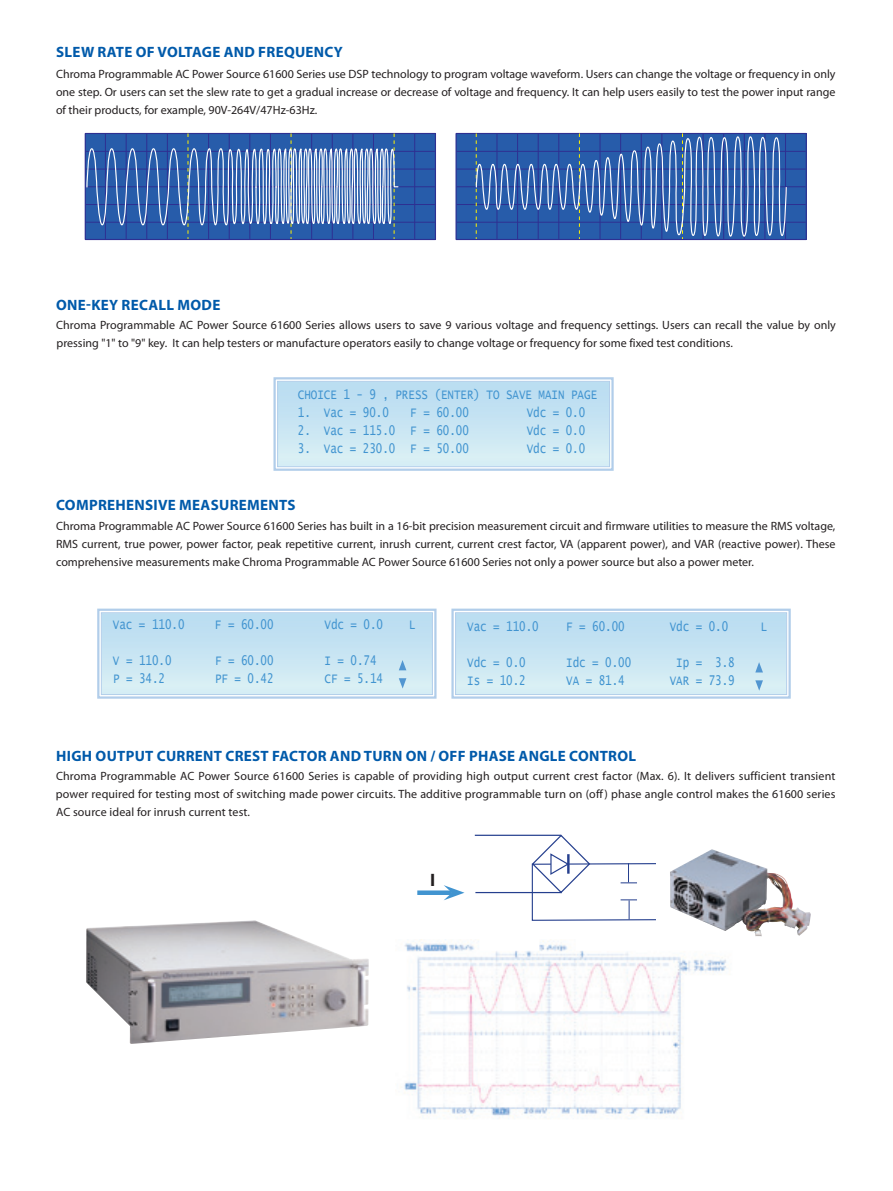
<style>
.page{position:relative;width:893px;height:1191px;background:#fff}
.page>*{position:absolute;margin:0;border:0;box-sizing:border-box;transform-origin:0 0}
.t1{font:700 18px "Myriad Pro";color:#231f20}
.t2{font:700 15px "Myriad Pro";letter-spacing:.02em;color:#015aaa}
.t3{font:13.5px "Lucida Console";color:#4194d0;scale:.8 1}
.t4{font:12px/18px "Myriad Pro";color:#231f20;text-align:justify}
</style>
<div class="page">
<img style="left:404px;top:939px;width:323px;height:180px">
<hr style="left:475px;top:834px;width:86px;height:2px;background:#253f8e">
<hr style="left:475px;top:892px;width:87px;height:1px;background:#253f8e">
<svg style="left:531px;top:834px;width:125px;height:87px"></svg>
<div style="left:656px;top:837px;width:163px;height:108px;background:#fff"></div>
<img style="left:670px;top:849px;width:141px;height:87px">
<div style="left:417px;top:890px;width:35px;height:5px;background:#4194d0"></div>
<svg style="left:444px;top:885px;width:20px;height:15px"></svg>
<img style="left:86px;top:920px;width:283px;height:124px">
<svg style="left:273px;top:377px;width:341px;height:94px;background:#c9e4f2"></svg>
<div style="left:277px;top:381px;width:333px;height:86px;border:1px solid #7daddc"></div>
<div style="left:85px;top:133px;width:350px;height:106px;background:#275caa"></div>
<hr style="left:86px;top:151px;width:349px;height:1px;background:#2e3092">
<hr style="left:86px;top:169px;width:349px;height:1px;background:#2e3092">
<hr style="left:86px;top:186px;width:349px;height:1px;background:#2e3092">
<hr style="left:86px;top:204px;width:349px;height:1px;background:#2e3092">
<hr style="left:86px;top:222px;width:349px;height:1px;background:#2e3092">
<hr style="left:414px;top:133px;width:1px;height:106px;background:#2e3092">
<svg style="left:86px;top:133px;width:313px;height:107px"></svg>
<div style="left:456px;top:133px;width:350px;height:106px;background:#275caa"></div>
<div style="left:455px;top:133px;width:352px;height:107px;border:1px solid #2e3092"></div>
<hr style="left:457px;top:151px;width:349px;height:1px;background:#2e3092">
<hr style="left:457px;top:169px;width:349px;height:1px;background:#2e3092">
<hr style="left:457px;top:186px;width:349px;height:1px;background:#2e3092">
<hr style="left:457px;top:204px;width:349px;height:1px;background:#2e3092">
<hr style="left:457px;top:222px;width:349px;height:1px;background:#2e3092">
<svg style="left:475px;top:133px;width:312px;height:106px"></svg>
<svg style="left:97px;top:608px;width:340px;height:91px;background:#c8e4f2"></svg>
<svg style="left:451px;top:608px;width:340px;height:91px;background:#c8e4f2"></svg>
<p class="t2" style="left:56px;top:42px;width:288px">SLEW RATE OF VOLTAGE AND FREQUENCY</p>
<p class="t4" style="left:56px;top:65px;width:781px">Chroma Programmable AC Power Source 61600 Series use DSP technology to program voltage waveform. Users can change the voltage or frequency in only one step. Or users can set the slew rate to get a gradual increase or decrease of voltage and frequency. It can help users easily to test the power input range of their products, for example, 90V-264V/47Hz-63Hz.</p>
<p class="t2" style="left:56px;top:295px;width:166px">ONE-KEY RECALL MODE</p>
<p class="t4" style="left:56px;top:316px;width:781px">Chroma Programmable AC Power Source 61600 Series allows users to save 9 various voltage and frequency settings. Users can recall the value by only pressing "1" to "9" key. It can help testers or manufacture operators easily to change voltage or frequency for some fixed test conditions.</p>
<p class="t3" style="left:298px;top:389px;width:376px">CHOICE 1 - 9 , PRESS (ENTER) TO SAVE MAIN PAGE</p>
<p class="t3" style="left:298px;top:407px;width:115px">1. Vac = 90.0</p>
<p class="t3" style="left:410px;top:407px;width:75px">F = 60.00</p>
<p class="t3" style="left:527px;top:407px;width:75px">Vdc = 0.0</p>
<p class="t3" style="left:298px;top:425px;width:215px">2. Vac = 115.0 F = 60.00</p>
<p class="t3" style="left:527px;top:425px;width:75px">Vdc = 0.0</p>
<p class="t3" style="left:298px;top:443px;width:215px">3. Vac = 230.0 F = 50.00</p>
<p class="t3" style="left:527px;top:443px;width:75px">Vdc = 0.0</p>
<p class="t2" style="left:56px;top:495px;width:241px">COMPREHENSIVE MEASUREMENTS</p>
<p class="t4" style="left:56px;top:516px;width:781px">Chroma Programmable AC Power Source 61600 Series has built in a 16-bit precision measurement circuit and firmware utilities to measure the RMS voltage, RMS current, true power, power factor, peak repetitive current, inrush current, current crest factor, VA (apparent power), and VAR (reactive power). These comprehensive measurements make Chroma Programmable AC Power Source 61600 Series not only a power source but also a power meter.</p>
<p class="t3" style="left:113px;top:618px;width:91px">Vac = 110.0</p>
<p class="t3" style="left:215px;top:618px;width:75px">F = 60.00</p>
<p class="t3" style="left:324px;top:618px;width:75px">Vdc = 0.0</p>
<p class="t3" style="left:409px;top:618px;width:10px">L</p>
<p class="t3" style="left:113px;top:654px;width:75px">V = 110.0</p>
<p class="t3" style="left:215px;top:654px;width:75px">F = 60.00</p>
<p class="t3" style="left:324px;top:654px;width:67px">I = 0.74</p>
<p class="t3" style="left:113px;top:672px;width:67px">P = 34.2</p>
<p class="t3" style="left:215px;top:672px;width:75px">PF = 0.42</p>
<p class="t3" style="left:324px;top:672px;width:75px">CF = 5.14</p>
<p class="t3" style="left:467px;top:620px;width:91px">Vac = 110.0</p>
<p class="t3" style="left:566px;top:620px;width:75px">F = 60.00</p>
<p class="t3" style="left:670px;top:620px;width:75px">Vdc = 0.0</p>
<p class="t3" style="left:761px;top:620px;width:10px">L</p>
<p class="t3" style="left:467px;top:656px;width:75px">Vdc = 0.0</p>
<p class="t3" style="left:566px;top:656px;width:83px">Idc = 0.00</p>
<p class="t3" style="left:676px;top:656px;width:75px">Ip = 3.8</p>
<p class="t3" style="left:467px;top:674px;width:75px">Is = 10.2</p>
<p class="t3" style="left:566px;top:674px;width:75px">VA = 81.4</p>
<p class="t3" style="left:670px;top:674px;width:83px">VAR = 73.9</p>
<p class="t2" style="left:56px;top:746px;width:581px">HIGH OUTPUT CURRENT CREST FACTOR AND TURN ON / OFF PHASE ANGLE CONTROL</p>
<p class="t4" style="left:56px;top:767px;width:781px">Chroma Programmable AC Power Source 61600 Series is capable of providing high output current crest factor (Max. 6). It delivers sufficient transient power required for testing most of switching made power circuits. The additive programmable turn on (off) phase angle control makes the 61600 series AC source ideal for inrush current test.</p>
<h1 class="t1" style="left:430px;top:868px;width:7px">I</h1>
</div>
